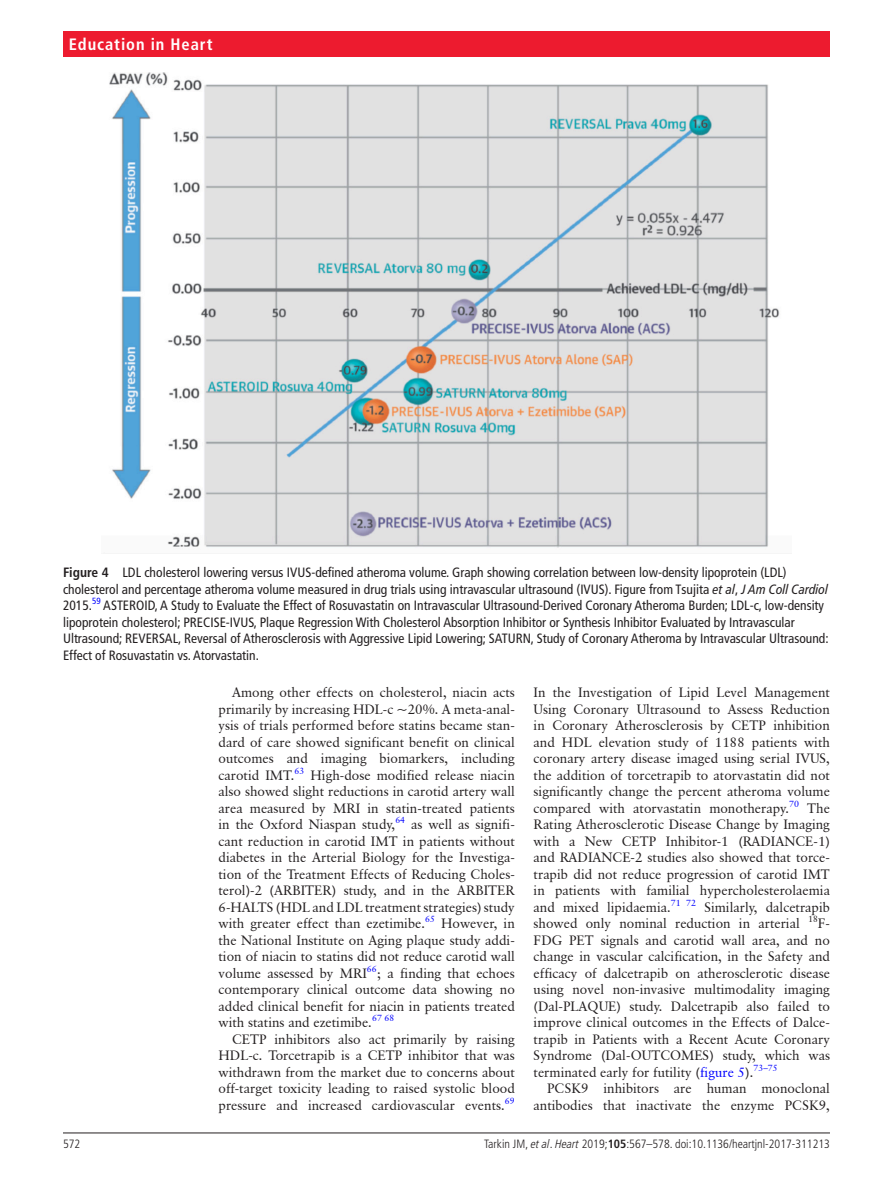
<style>
.page{position:relative;width:893px;height:1191px;background:#fff}
.page>*{position:absolute;margin:0;border:0;box-sizing:border-box;transform-origin:0 0}
.t1{font:700 condensed 16.5px "Frutiger LT Pro";letter-spacing:.055em;color:#fff}
.t2{font:13.5px/16.5px "Classical Garamond BT";color:#231f20;text-align:justify}
.t3{font:condensed 13.5px/16.5px "Frutiger LT Pro";color:#231f20}
.t4{font:300 condensed 12px "Frutiger LT Pro";color:#231f20}
.s1{font-weight:700}
.s2{font-style:italic}
.s3{color:#00f}
</style>
<div class="page">
<hr style="left:63px;top:1132px;width:767px;height:1px;background:#231f20">
<div style="left:63px;top:31px;width:767px;height:25px;background:#ed1b2f"></div>
<img style="left:109px;top:72px;width:671px;height:476px">
<p class="t1" style="left:69px;top:34px;width:145px">Education in Heart</p>
<p class="t3" style="left:63px;top:564px;width:767px"><span class="s1">Figure 4</span> LDL cholesterol lowering versus IVUS-defined atheroma volume. Graph showing correlation between low-density lipoprotein (LDL) cholesterol and percentage atheroma volume measured in drug trials using intravascular ultrasound (IVUS). Figure from Tsujita <span class="s2">et al</span>, <span class="s2">J Am Coll Cardiol </span>2015.<sup>59</sup> ASTEROID, A Study to Evaluate the Effect of Rosuvastatin on Intravascular Ultrasound-Derived Coronary Atheroma Burden; LDL-c, low-density lipoprotein cholesterol; PRECISE-IVUS, Plaque Regression With Cholesterol Absorption Inhibitor or Synthesis Inhibitor Evaluated by Intravascular Ultrasound; REVERSAL, Reversal of Atherosclerosis with Aggressive Lipid Lowering; SATURN, Study of Coronary Atheroma by Intravascular Ultrasound:<br>Effect of Rosuvastatin vs. Atorvastatin.</p>
<p class="t2" style="left:219px;top:684px;width:298px;text-indent:14px">Among other effects on cholesterol, niacin acts primarily by increasing HDL-c ~20%. A meta-anal&shy;ysis of trials performed before statins became stan&shy;dard of care showed significant benefit on clinical outcomes and imaging biomarkers, including carotid IMT.<sup>63</sup></p>
<p class="t2" style="left:534px;top:684px;width:298px">In the Investigation of Lipid Level Management Using Coronary Ultrasound to Assess Reduction in Coronary Atherosclerosis by CETP inhibition and HDL elevation study of 1188 patients with coronary artery disease imaged using serial IVUS, the addition of torcetrapib to atorvastatin did not significantly change the percent atheroma volume compared with atorvastatin monotherapy.<sup>70</sup></p>
<p class="t2" style="left:219px;top:766px;width:298px;text-indent:92px">High-dose modified release niacin also showed slight reductions in carotid artery wall area measured by MRI in statin-treated patients in the Oxford Niaspan study,<sup>64</sup> as well as signifi&shy;cant reduction in carotid IMT in patients without diabetes in the Arterial Biology for the Investiga&shy;tion of the Treatment Effects of Reducing Choles&shy;terol)-2 (ARBITER) study, and in the ARBITER 6-HALTS (HDL and LDL treatment strategies) study with greater effect than ezetimibe.<sup>65</sup> However, in the National Institute on Aging plaque study addi&shy;tion of niacin to statins did not reduce carotid wall volume assessed by MRI<sup>66</sup>; a finding that echoes contemporary clinical outcome data showing no added clinical benefit for niacin in patients treated with statins and ezetimibe.<sup>67</sup> <sup>68</sup></p>
<p class="t2" style="left:219px;top:1030px;width:298px;text-indent:14px">CETP inhibitors also act primarily by raising HDL-c. Torcetrapib is a CETP inhibitor that was withdrawn from the market due to concerns about off-target toxicity leading to raised systolic blood pressure and increased cardiovascular events.<sup>69</sup></p>
<p class="t2" style="left:534px;top:799px;width:298px;text-indent:274px">The Rating Atherosclerotic Disease Change by Imaging with a New CETP Inhibitor-1 (RADIANCE-1) and RADIANCE-2 studies also showed that torce&shy;trapib did not reduce progression of carotid IMT in patients with familial hypercholesterolaemia and mixed lipidaemia.<sup>71</sup> <sup>72</sup> Similarly, dalcetrapib showed only nominal reduction in arterial <sup>18</sup>F-FDG PET signals and carotid wall area, and no change in vascular calcification, in the Safety and efficacy of dalcetrapib on atherosclerotic disease using novel non-invasive multimodality imaging (Dal-PLAQUE) study. Dalcetrapib also failed to improve clinical outcomes in the Effects of Dalce&shy;trapib in Patients with a Recent Acute Coronary Syndrome (Dal-OUTCOMES) study, which was terminated early for futility (<span class="s3">figure 5</span>).<sup>73–75</sup></p>
<p class="t2" style="left:534px;top:1080px;width:298px;text-align:right">PCSK9 inhibitors are human monoclonal antibodies that inactivate the enzyme PCSK9,</p>
<p class="t4" style="left:63px;top:1136px;width:19px">572</p>
<p class="t4" style="left:484px;top:1136px;width:347px">Tarkin JM, <span class="s2">et al</span>. <span class="s2">Heart</span> 2019;<span class="s1">105</span>:567–578. doi:10.1136/heartjnl-2017-311213</p>
</div>
